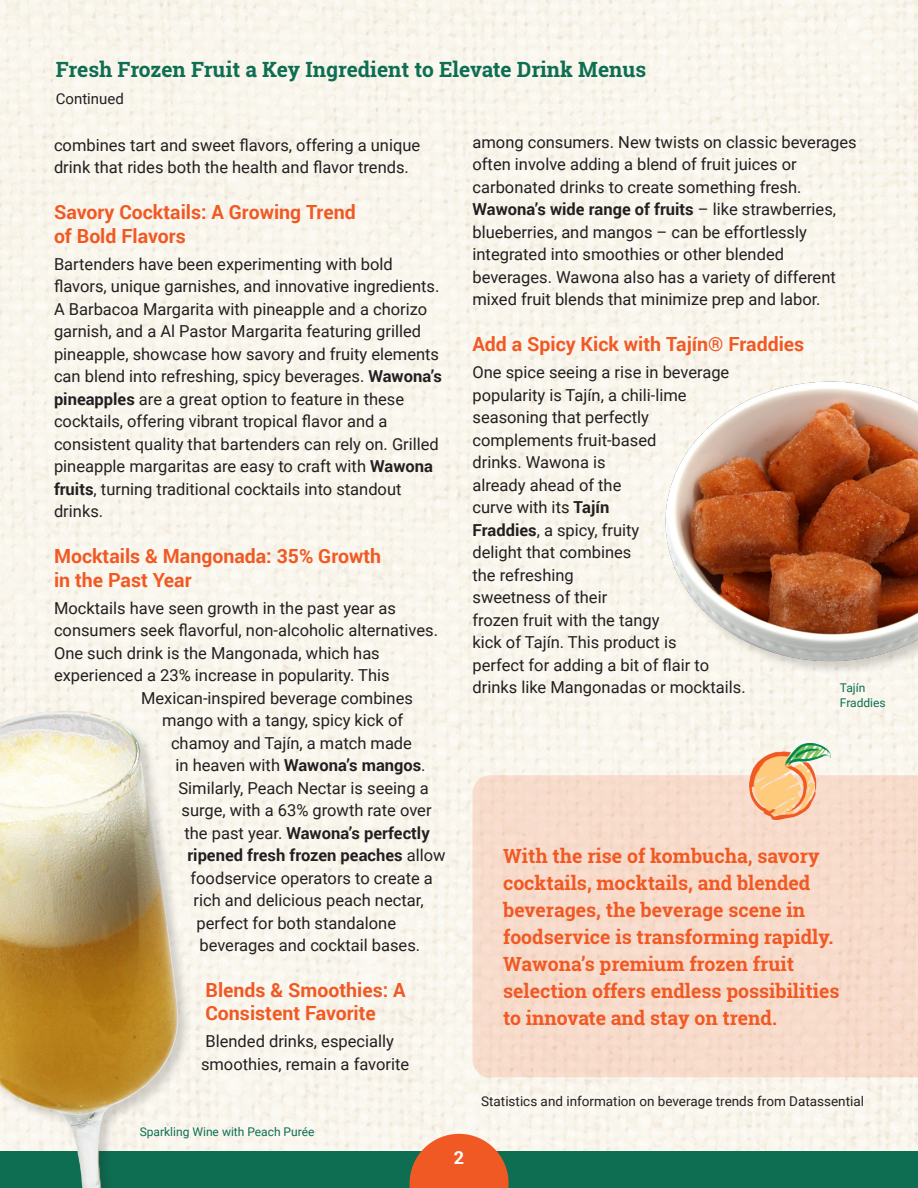
<style>
.page{position:relative;width:918px;height:1188px;background:#fff}
.page>*{position:absolute;margin:0;border:0;box-sizing:border-box;transform-origin:0 0}
.t1{font:700 21px "Roboto Slab";color:#0d6e52}
.t2{font:700 19.5px/27px "Roboto Slab";color:#f15924}
.Paragraph_Style_3{font:700 19.5px/23.4px "Roboto";color:#f15924}
.t3{font:700 18px "Roboto";color:#fff}
.t4{font:16.5px/22.5px "Roboto";color:#231f20}
.t5{font:700 16.5px "Roboto";color:#231f20}
.t6{font:15px "Roboto";color:#231f20}
.Paragraph_Style_3-2{font:13.5px "Roboto";color:#231f20}
.Paragraph_Style_3-3{font:12px/14.4px "Roboto";color:#0d6e52}
.s1{font-weight:700}
.s2{font-weight:400}
</style>
<div class="page">
<div style="left:0;top:0;width:918px;height:1152px;background:#f9f6ed"></div>
<div style="left:0;top:1152px;width:918px;height:36px;background:#0d6e52"></div>
<svg style="left:410px;top:1134px;width:99px;height:54px"></svg>
<img style="left:652px;top:367px;width:266px;height:348px">
<div style="left:0;top:711px;width:203px;height:477px;background:#231f20;opacity:.2"></div>
<img style="left:0;top:701px;width:188px;height:487px">
<div style="left:472px;top:775px;width:446px;height:302px;background:#f7dbcb"></div>
<img style="left:749px;top:744px;width:81px;height:76px">
<p class="t1" style="left:56px;top:55px;width:592px">Fresh Frozen Fruit a Key Ingredient to Elevate Drink Menus</p>
<p class="t6" style="left:56px;top:88px;width:70px">Continued</p>
<p class="t4" style="left:54px;top:133px;width:368px">combines tart and sweet flavors, offering a unique drink that rides both the health and flavor trends.</p>
<p class="Paragraph_Style_3" style="left:54px;top:200px;width:303px">Savory Cocktails: A Growing Trend of Bold Flavors</p>
<p class="t4" style="left:54px;top:252px;width:389px">Bartenders have been experimenting with bold flavors, unique garnishes, and innovative ingredients.<br>A Barbacoa Margarita with pineapple and a chorizo garnish, and a Al Pastor Margarita featuring grilled pineapple, showcase how savory and fruity elements can blend into refreshing, spicy beverages. <span class="s1">Wawona’s pineapples</span> are a great option to feature in these cocktails, offering vibrant tropical flavor and a consistent quality that bartenders can rely on. Grilled pineapple margaritas are easy to craft with <span class="s1">Wawona fruits</span>, turning traditional cocktails into standout drinks.</p>
<p class="Paragraph_Style_3" style="left:54px;top:544px;width:329px">Mocktails &amp; Mangonada: 35% Growth in the Past Year</p>
<p class="t4" style="left:54px;top:596px;width:343px">Mocktails have seen growth in the past year as</p>
<p class="t4" style="left:54px;top:618px;width:386px">consumers seek flavorful, non-alcoholic alternatives.</p>
<p class="t4" style="left:54px;top:641px;width:327px">One such drink is the Mangonada, which has</p>
<p class="t4" style="left:54px;top:663px;width:337px">experienced a 23% increase in popularity. This</p>
<p class="t4" style="left:141px;top:686px;width:274px">Mexican-inspired beverage combines</p>
<p class="t4" style="left:162px;top:708px;width:243px">mango with a tangy, spicy kick of</p>
<p class="t4" style="left:171px;top:731px;width:243px">chamoy and Tajín, a match made</p>
<p class="t5" style="left:176px;top:754px;width:252px"><span class="s2">in heaven with</span> Wawona’s mangos<span class="s2">.</span></p>
<p class="t4" style="left:178px;top:776px;width:252px">Similarly, Peach Nectar is seeing a</p>
<p class="t4" style="left:182px;top:798px;width:252px">surge, with a 63% growth rate over</p>
<p class="t5" style="left:184px;top:821px;width:247px"><span class="s2">the past year.</span> Wawona’s perfectly</p>
<p class="t5" style="left:188px;top:844px;width:259px">ripened fresh frozen peaches <span class="s2">allow</span></p>
<p class="t4" style="left:190px;top:866px;width:244px">foodservice operators to create a</p>
<p class="t4" style="left:194px;top:888px;width:232px">rich and delicious peach nectar,</p>
<p class="t4" style="left:196px;top:911px;width:201px">perfect for both standalone</p>
<p class="t4" style="left:200px;top:933px;width:222px">beverages and cocktail bases.</p>
<p class="Paragraph_Style_3" style="left:206px;top:978px;width:202px">Blends &amp; Smoothies: A<br>Consistent Favorite</p>
<p class="t4" style="left:201px;top:1030px;width:210px">Blended drinks, especially smoothies, remain a favorite</p>
<p class="t4" style="left:472px;top:130px;width:386px">among consumers. New twists on classic beverages often involve adding a blend of fruit juices or carbonated drinks to create something fresh.<br><span class="s1">Wawona’s wide range of fruits</span> – like strawberries, blueberries, and mangos – can be effortlessly integrated into smoothies or other blended beverages. Wawona also has a variety of different mixed fruit blends that minimize prep and labor.</p>
<p class="Paragraph_Style_3" style="left:472px;top:332px;width:333px">Add a Spicy Kick with Tajín® Fraddies</p>
<p class="t4" style="left:472px;top:361px;width:275px">One spice seeing a rise in beverage popularity is Tajín, a chili-lime seasoning that perfectly complements fruit-based<br>drinks. Wawona is<br>already ahead of the<br>curve with its <span class="s1">Tajín<br>Fraddies</span>, a spicy, fruity<br>delight that combines<br>the refreshing<br>sweetness of their<br>frozen fruit with the tangy<br>kick of Tajín. This product is<br>perfect for adding a bit of flair to drinks like Mangonadas or mocktails.</p>
<p class="Paragraph_Style_3-3" style="left:840px;top:680px;width:47px">Tajín<br>Fraddies</p>
<p class="t2" style="left:503px;top:842px;width:338px">With the rise of kombucha, savory cocktails, mocktails, and blended beverages, the beverage scene in foodservice is transforming rapidly.<br>Wawona’s premium frozen fruit selection offers endless possibilities to innovate and stay on trend.</p>
<p class="Paragraph_Style_3-3" style="left:140px;top:1124px;width:176px">Sparkling Wine with Peach Purée</p>
<p class="t3" style="left:454px;top:1145px;width:12px">2</p>
<p class="Paragraph_Style_3-2" style="left:481px;top:1092px;width:384px">Statistics and information on beverage trends from Datassential</p>
</div>
